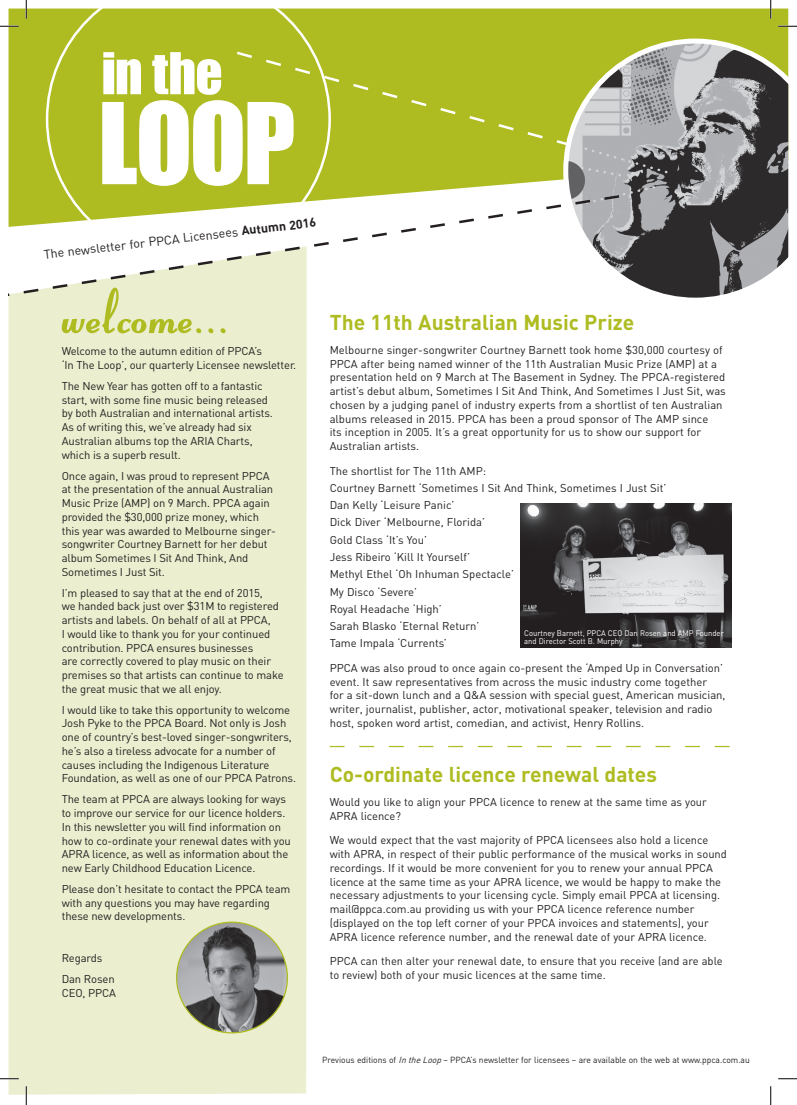
<style>
.page{position:relative;width:797px;height:1105px;background:#fff}
.page>*{position:absolute;margin:0;border:0;box-sizing:border-box;transform-origin:0 0}
.t1{font:700 21.25px "DIN";color:#aebc21}
.t2{font:12.5px "DIN";color:#231f20}
.t3{font:11.25px/13.8px "DIN";letter-spacing:-.01em;color:#231f20}
.t4{font:8.75px "DIN";color:#231f20}
.t5{font:8.12px/8.8px "DIN";color:#fff;scale:.94 1}
.s1{font-weight:700}
.s2{font-style:italic}
</style>
<div class="page">
<div style="left:9px;top:300px;width:298px;height:795px;background:#ebeecf"></div>
<div style="left:9px;top:9px;width:779px;height:184px;background:#aebc21"></div>
<div style="left:46px;top:9px;width:285px;height:184px;background:#aebc21"></div>
<div style="left:234px;top:50px;width:329px;height:122px;background:#aebc21"></div>
<svg style="left:563px;top:39px;width:225px;height:259px;background:#85867a"></svg>
<svg style="left:9px;top:193px;width:613px;height:107px"></svg>
<svg style="left:102px;top:52px;width:191px;height:134px"></svg>
<svg style="left:62px;top:288px;width:164px;height:45px;background:#e0e5b0"></svg>
<img style="left:177px;top:922px;width:110px;height:111px;border-radius:55px">
<svg style="left:330px;top:746px;width:399px;height:1px"></svg>
<img style="left:521px;top:504px;width:210px;height:144px">
<svg style="left:0;top:25px;width:19px;height:2px"></svg>
<svg style="left:778px;top:25px;width:19px;height:2px"></svg>
<svg style="left:0;top:1078px;width:19px;height:1px"></svg>
<svg style="left:778px;top:1078px;width:19px;height:1px"></svg>
<svg style="left:25px;top:0;width:2px;height:19px"></svg>
<svg style="left:25px;top:1086px;width:2px;height:19px"></svg>
<svg style="left:770px;top:0;width:1px;height:19px"></svg>
<svg style="left:770px;top:1086px;width:1px;height:19px"></svg>
<p class="t2" style="left:43px;top:247px;width:276px;rotate:-7deg">The newsletter for PPCA Licensees <span class="s1">Autumn 2016</span></p>
<p class="t3" style="left:62px;top:344px;width:236px">Welcome to the autumn edition of PPCA’s<br>‘In The Loop’, our quarterly Licensee newsletter.</p>
<p class="t3" style="left:62px;top:379px;width:213px">The New Year has gotten off to a fantastic start, with some fine music being released by both Australian and international artists.<br>As of writing this, we’ve already had six Australian albums top the ARIA Charts, which is a superb result.</p>
<p class="t3" style="left:62px;top:468px;width:216px">Once again, I was proud to represent PPCA at the presentation of the annual Australian Music Prize (AMP) on 9 March. PPCA again provided the $30,000 prize money, which this year was awarded to Melbourne singer&shy;songwriter Courtney Barnett for her debut album Sometimes I Sit And Think, And Sometimes I Just Sit.</p>
<p class="t3" style="left:62px;top:585px;width:223px">I’m pleased to say that at the end of 2015,<br>we handed back just over $31M to registered artists and labels. On behalf of all at PPCA,<br>I would like to thank you for your continued contribution. PPCA ensures businesses<br>are correctly covered to play music on their premises so that artists can continue to make the great music that we all enjoy.</p>
<p class="t3" style="left:62px;top:703px;width:236px">I would like to take this opportunity to welcome Josh Pyke to the PPCA Board. Not only is Josh one of country’s best-loved singer-songwriters, he’s also a tireless advocate for a number of causes including the Indigenous Literature Foundation, as well as one of our PPCA Patrons.</p>
<p class="t3" style="left:62px;top:792px;width:231px">The team at PPCA are always looking for ways to improve our service for our licence holders.<br>In this newsletter you will find information on how to co-ordinate your renewal dates with you APRA licence, as well as information about the new Early Childhood Education Licence.</p>
<p class="t3" style="left:62px;top:882px;width:230px">Please don’t hesitate to contact the PPCA team with any questions you may have regarding these new developments.</p>
<p class="t3" style="left:62px;top:947px;width:54px;line-height:20.9px">Regards<br>Dan Rosen</p>
<p class="t3" style="left:62px;top:985px;width:56px">CEO, PPCA</p>
<h1 class="t1" style="left:330px;top:308px;width:306px">The 11th Australian Music Prize</h1>
<p class="t3" style="left:330px;top:343px;width:397px">Melbourne singer-songwriter Courtney Barnett took home $30,000 courtesy of PPCA after being named winner of the 11th Australian Music Prize (AMP) at a presentation held on 9 March at The Basement in Sydney. The PPCA-registered artist’s debut album, Sometimes I Sit And Think, And Sometimes I Just Sit, was chosen by a judging panel of industry experts from a shortlist of ten Australian albums released in 2015. PPCA has been a proud sponsor of The AMP since<br>its inception in 2005. It’s a great opportunity for us to show our support for Australian artists.</p>
<p class="t3" style="left:330px;top:462px;width:338px;line-height:17.2px">The shortlist for The 11th AMP:<br>Courtney Barnett ‘Sometimes I Sit And Think, Sometimes I Just Sit’<br>Dan Kelly ‘Leisure Panic’<br>Dick Diver ‘Melbourne, Florida’<br>Gold Class ‘It’s You’<br>Jess Ribeiro ‘Kill It Yourself’<br>Methyl Ethel ‘Oh Inhuman Spectacle’<br>My Disco ‘Severe’<br>Royal Headache ‘High’<br>Sarah Blasko ‘Eternal Return’<br>Tame Impala ‘Currents’</p>
<p class="t3" style="left:330px;top:661px;width:397px">PPCA was also proud to once again co-present the ‘Amped Up in Conversation’ event. It saw representatives from across the music industry come together<br>for a sit-down lunch and a Q&amp;A session with special guest, American musician, writer, journalist, publisher, actor, motivational speaker, television and radio host, spoken word artist, comedian, and activist, Henry Rollins.</p>
<p class="t5" style="left:524px;top:628px;width:214px">Courtney Barnett, PPCA CEO Dan Rosen and AMP Founder and Director Scott B. Murphy</p>
<h1 class="t1" style="left:330px;top:760px;width:329px">Co-ordinate licence renewal dates</h1>
<p class="t3" style="left:330px;top:795px;width:378px">Would you like to align your PPCA licence to renew at the same time as your<br>APRA licence?</p>
<p class="t3" style="left:330px;top:833px;width:399px">We would expect that the vast majority of PPCA licensees also hold a licence with APRA, in respect of their public performance of the musical works in sound recordings. If it would be more convenient for you to renew your annual PPCA licence at the same time as your APRA licence, we would be happy to make the necessary adjustments to your licensing cycle. Simply email PPCA at licensing. mail@ppca.com.au providing us with your PPCA licence reference number (displayed on the top left corner of your PPCA invoices and statements), your APRA licence reference number, and the renewal date of your APRA licence.</p>
<p class="t3" style="left:330px;top:954px;width:394px">PPCA can then alter your renewal date, to ensure that you receive (and are able to review) both of your music licences at the same time.</p>
<p class="t4" style="left:322px;top:1054px;width:429px">Previous editions of <span class="s2">IntheLoop</span>– PPCA’s newsletter for licensees – are available on the web at www.ppca.com.au</p>
</div>
